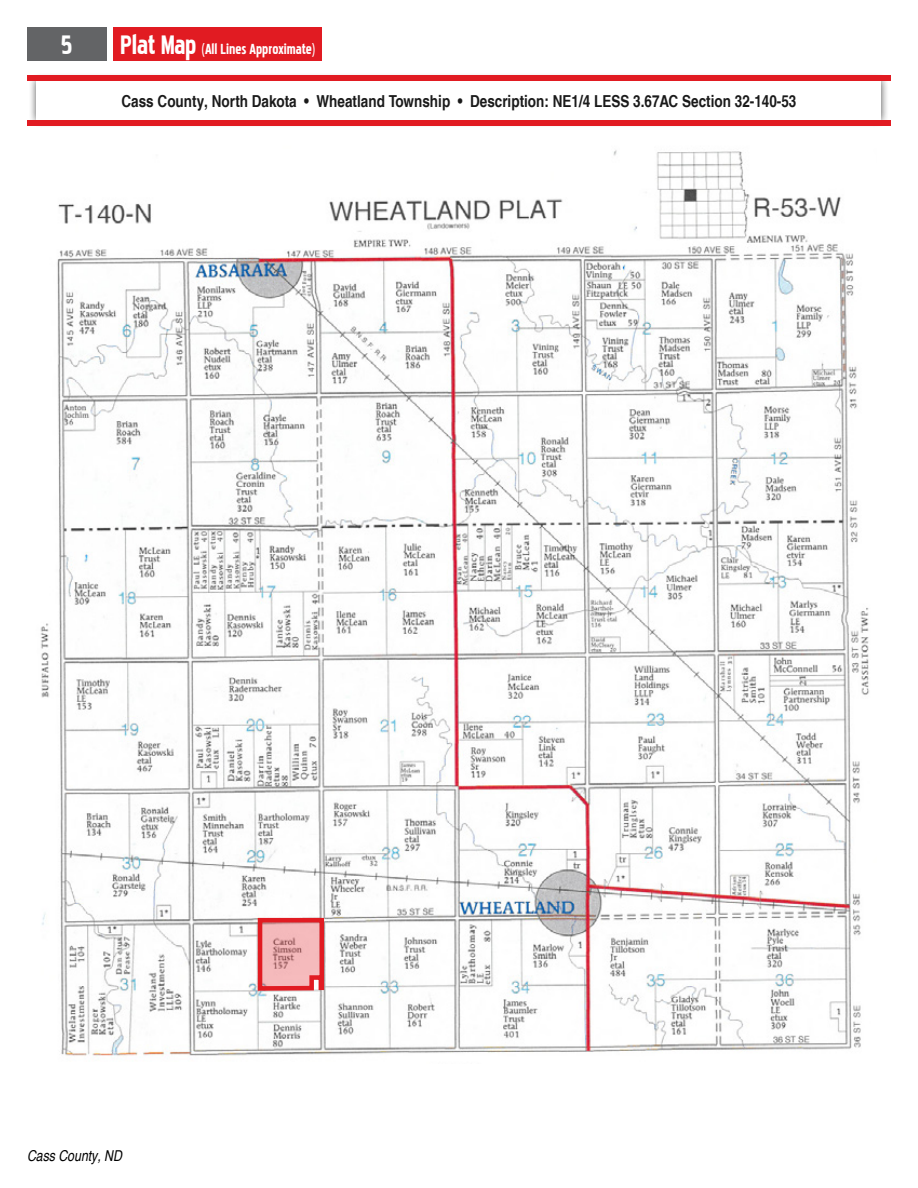
<style>
.page{position:relative;width:918px;height:1188px;background:#fff}
.page>*{position:absolute;margin:0;border:0;box-sizing:border-box;transform-origin:0 0}
.t1{font:33px "Pakenham";color:#fff}
.t2{font:18px "Pakenham";color:#fff}
.t3{font:700 condensed 16.5px "Helvetica LT Pro";color:#000}
.t4{font:italic condensed 15px "Helvetica LT Pro";color:#000}
.s1{font-size:33px}
</style>
<div class="page">
<div style="left:27px;top:27px;width:79px;height:33px;background:#636466"></div>
<div style="left:113px;top:27px;width:209px;height:33px;background:#e11b22"></div>
<div style="left:29px;top:72px;width:860px;height:56px;background:#000;opacity:.75"></div>
<div style="left:37px;top:81px;width:844px;height:39px;background:#fff"></div>
<div style="left:27px;top:75px;width:864px;height:6px;background:#e11b22"></div>
<div style="left:27px;top:120px;width:864px;height:6px;background:#e11b22"></div>
<img style="left:40px;top:150px;width:829px;height:906px">
<svg style="left:256px;top:916px;width:70px;height:77px;background:#e89497"></svg>
<h1 class="t1" style="left:61px;top:30px;width:13px">5</h1>
<p class="t2" style="left:120px;top:41px;width:197px"><span class="s1">Plat Map</span> (All Lines Approximate)</p>
<p class="t3" style="left:121px;top:91px;width:677px">Cass County, North Dakota • Wheatland Township • Description: NE1/4 LESS 3.67AC Section 32-140-53</p>
<p class="t4" style="left:27px;top:1147px;width:97px">Cass County, ND</p>
</div>
